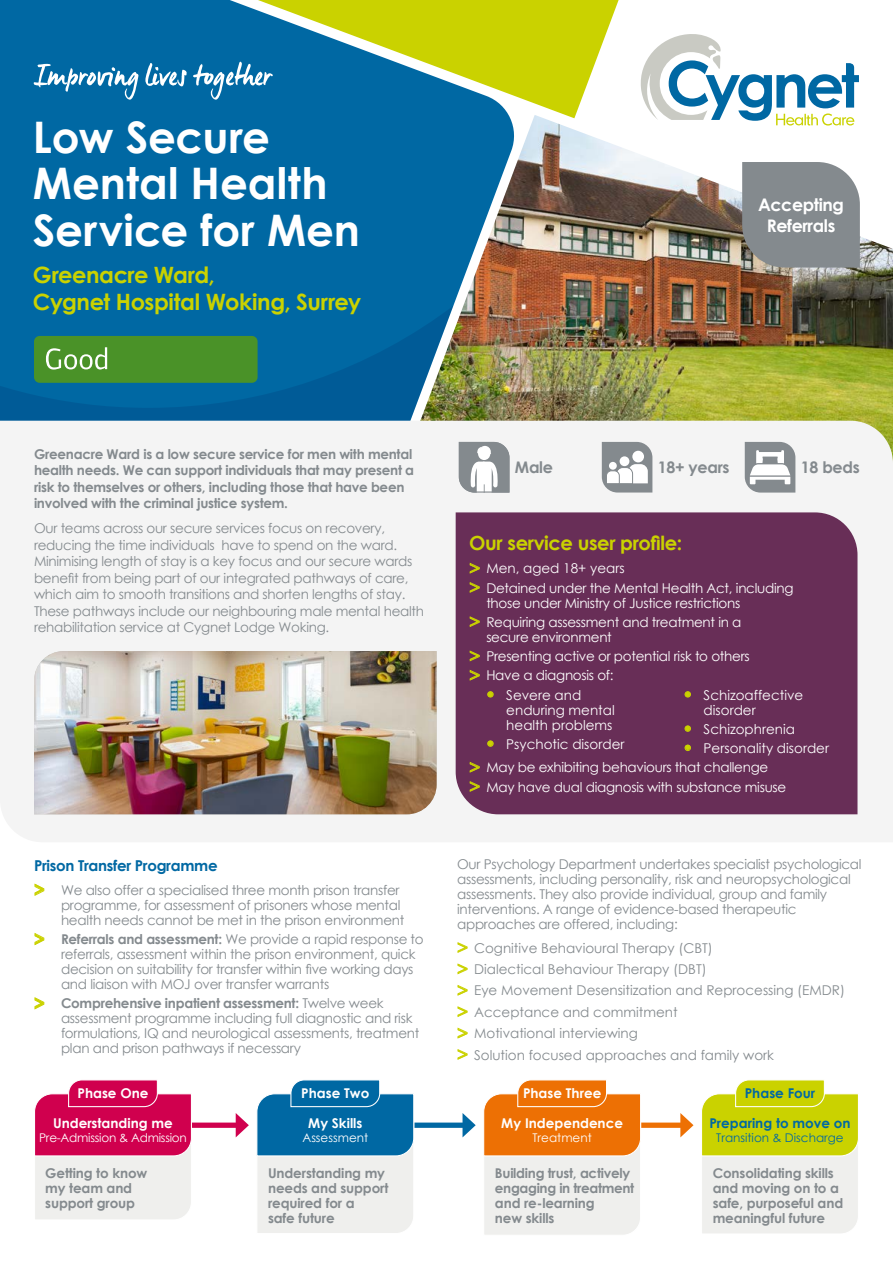
<style>
.page{position:relative;width:893px;height:1263px;background:#fff}
.page>*{position:absolute;margin:0;border:0;box-sizing:border-box;transform-origin:0 0}
.t1{font:700 43.5px/46.5px "Century Gothic";color:#fff}
.t2{font:700 22.5px/27px "Century Gothic";letter-spacing:-.02em;color:#cad200}
.t3{font:700 19.5px "Century Gothic";letter-spacing:-.02em;color:#cad200}
.t4{font:700 17.4px/21px "Century Gothic";letter-spacing:-.02em;color:#fff;text-align:center}
.t5{font:700 16.05px "Century Gothic";letter-spacing:-.02em;color:#848a8e}
.t6{font:700 15px "Century Gothic";letter-spacing:-.02em;color:#0068a3}
.t7{font:13.5px/15px "Century Gothic";letter-spacing:-.02em;color:#848a8e}
.t8{font:700 13.5px/15px "Century Gothic";letter-spacing:-.02em;color:#848a8e}
.t9{font:13.5px/19.2px "Century Gothic";letter-spacing:-.02em;color:#fff}
.t10{font:13.5px/21.5px "Century Gothic";color:#848a8e}
.t11{font:13.5px/15px "Century Gothic";color:#fff}
.t12{font:700 13.5px "Century Gothic";color:#fff}
.t13{font:700 13.5px "Century Gothic";color:#0068a3}
.t14{font:12px "Century Gothic";letter-spacing:-.02em;color:#fff}
.t15{font:12px "Century Gothic";color:#0068a3}
.t16{font:12px "Century Gothic";color:#fff}
.s1{font-size:18px;color:#cad200}
.s2{font-weight:700;font-size:18px;color:#cad200}
.s3{font-weight:700}
</style>
<div class="page">
<div style="left:0;top:0;width:406px;height:180px;background:#0068a3"></div>
<svg style="left:0;top:180px;width:406px;height:241px;background:#0066a1"></svg>
<img style="left:406px;top:118px;width:487px;height:303px">
<svg style="left:638px;top:34px;width:221px;height:92px"></svg>
<svg style="left:192px;top:0;width:487px;height:118px"></svg>
<svg style="left:742px;top:162px;width:118px;height:106px;background:#888d91"></svg>
<div style="left:0;top:421px;width:893px;height:421px;background:#f4f4f4"></div>
<div style="left:456px;top:512px;width:401px;height:302px;background:#682e57"></div>
<svg style="left:745px;top:442px;width:50px;height:51px"></svg>
<svg style="left:459px;top:442px;width:50px;height:51px"></svg>
<svg style="left:602px;top:442px;width:50px;height:50px"></svg>
<div style="left:609px;top:462px;width:8px;height:8px;background:#fff;border-radius:50%"></div>
<img style="left:34px;top:651px;width:403px;height:163px">
<svg style="left:34px;top:64px;width:104px;height:36px;background:#3889b7"></svg>
<svg style="left:145px;top:63px;width:42px;height:23px"></svg>
<svg style="left:193px;top:62px;width:80px;height:38px;background:#3688b6"></svg>
<div style="left:34px;top:336px;width:224px;height:47px;background:#4a9228;border-radius:6px"></div>
<svg style="left:46px;top:347px;width:61px;height:23px"></svg>
<div style="left:178px;top:1122px;width:62px;height:6px;background:#d0004e"></div>
<svg style="left:236px;top:1113px;width:13px;height:24px"></svg>
<div style="left:404px;top:1122px;width:63px;height:6px;background:#0068a3"></div>
<svg style="left:463px;top:1113px;width:13px;height:24px"></svg>
<div style="left:622px;top:1122px;width:63px;height:6px;background:#ed7004"></div>
<svg style="left:680px;top:1113px;width:13px;height:24px"></svg>
<svg style="left:34px;top:1080px;width:158px;height:139px;background:#e17ea2"></svg>
<svg style="left:256px;top:1080px;width:159px;height:153px;background:#89b6ce"></svg>
<svg style="left:483px;top:1080px;width:159px;height:155px;background:#efba8b"></svg>
<svg style="left:701px;top:1080px;width:158px;height:153px;background:#e0e387"></svg>
<h1 class="t1" style="left:33px;top:112px;width:328px">Low Secure<br>Mental Health<br>Service for Men</h1>
<h2 class="t2" style="left:33px;top:261px;width:330px">Greenacre Ward,<br>Cygnet Hospital Woking, Surrey</h2>
<p class="t4" style="left:758px;top:193px;width:88px">Accepting<br>Referrals</p>
<p class="t8" style="left:34px;top:445px;width:382px;line-height:16.5px">Greenacre Ward is a low secure service for men with mental health needs. We can support individuals that may present a risk to themselves or others, including those that have been involved with the criminal justice system.</p>
<p class="t7" style="left:34px;top:520px;width:392px;line-height:16.5px">Our teams across our secure services focus on recovery, reducing the time individuals have to spend on the ward.<br>Minimising length of stay is a key focus and our secure wards benefit from being part of our integrated pathways of care, which aim to smooth transitions and shorten lengths of stay.<br>These pathways include our neighbouring male mental health rehabilitation service at Cygnet Lodge Woking.</p>
<h3 class="t3" style="left:469px;top:528px;width:214px">Our service user profile:</h3>
<p class="t5" style="left:515px;top:455px;width:40px">Male</p>
<p class="t5" style="left:658px;top:455px;width:73px">18+ years</p>
<p class="t5" style="left:801px;top:455px;width:60px">18 beds</p>
<p class="t9" style="left:469px;top:559px;width:326px"><span class="s1">&gt;</span> Men, aged 18+ years<br><span class="s1">&gt;</span> Detained under the Mental Health Act, including</p>
<p class="t9" style="left:469px;top:593px;width:274px;text-align:right">those under Ministry of Justice restrictions<br><span class="s1">&gt;</span> Requiring assessment and treatment in a</p>
<p class="t9" style="left:469px;top:627px;width:282px;text-indent:17px">secure environment<br><span class="s1">&gt;</span> Presenting active or potential risk to others <span class="s1">&gt;</span> Have a diagnosis of:</p>
<p class="t11" style="left:506px;top:687px;width:110px;text-indent:-21px"><span class="s2">•</span> Severe and enduring mental health problems</p>
<p class="t11" style="left:485px;top:736px;width:141px"><span class="s2">•</span> Psychotic disorder</p>
<p class="t11" style="left:704px;top:687px;width:101px;text-indent:-21px"><span class="s2">•</span> Schizoaffective disorder</p>
<p class="t11" style="left:682px;top:721px;width:114px"><span class="s2">•</span> Schizophrenia</p>
<p class="t9" style="left:469px;top:738px;width:361px;text-indent:213px"><span class="s2">•</span> Personality disorder <span class="s1">&gt;</span> May be exhibiting behaviours that challenge<br><span class="s1">&gt;</span> May have dual diagnosis with substance misuse</p>
<p class="t6" style="left:34px;top:854px;width:185px">Prison Transfer Programme</p>
<p class="t7" style="left:61px;top:882px;width:345px;text-indent:-27px"><span class="s2">&gt;</span> We also offer a specialised three month prison transfer programme, for assessment of prisoners whose mental health needs cannot be met in the prison environment</p>
<p class="t7" style="left:61px;top:931px;width:364px;text-indent:-27px"><span class="s2">&gt;</span> <span class="s3">Referrals and assessment:</span> We provide a rapid response to referrals, assessment within the prison environment, quick decision on suitability for transfer within five working days and liaison with MOJ over transfer warrants</p>
<p class="t7" style="left:61px;top:996px;width:360px;text-indent:-27px"><span class="s2">&gt;</span> <span class="s3">Comprehensive inpatient assessment:</span> Twelve week assessment programme including full diagnostic and risk formulations, IQ and neurological assessments, treatment plan and prison pathways if necessary</p>
<p class="t12" style="left:77px;top:1083px;width:73px">Phase One</p>
<p class="t12" style="left:53px;top:1113px;width:121px">Understanding me</p>
<p class="t14" style="left:39px;top:1130px;width:149px">Pre-Admission &amp; Admission</p>
<p class="t8" style="left:45px;top:1164px;width:104px">Getting to know my team and support group</p>
<p class="t12" style="left:301px;top:1083px;width:70px">Phase Two</p>
<p class="t12" style="left:308px;top:1113px;width:56px">My Skills</p>
<p class="t16" style="left:302px;top:1130px;width:67px">Assessment</p>
<p class="t8" style="left:268px;top:1164px;width:122px">Understanding my needs and support required for a<br>safe future</p>
<p class="t7" style="left:457px;top:856px;width:406px">Our Psychology Department undertakes specialist psychological assessments, including personality, risk and neuropsychological assessments. They also provide individual, group and family interventions. A range of evidence-based therapeutic approaches are offered, including:</p>
<p class="t10" style="left:457px;top:937px;width:389px"><span class="s1">&gt;</span> Cognitive Behavioural Therapy (CBT)<br><span class="s1">&gt;</span> Dialectical Behaviour Therapy (DBT)<br><span class="s1">&gt;</span> Eye Movement Desensitization and Reprocessing (EMDR) <span class="s1">&gt;</span> Acceptance and commitment<br><span class="s1">&gt;</span> Motivational interviewing<br><span class="s1">&gt;</span> Solution focused approaches and family work</p>
<p class="t12" style="left:523px;top:1083px;width:80px">Phase Three</p>
<p class="t12" style="left:501px;top:1113px;width:123px">My Independence</p>
<p class="t16" style="left:532px;top:1130px;width:61px">Treatment</p>
<p class="t8" style="left:495px;top:1164px;width:141px">Building trust, actively engaging in treatment and re-learning<br>new skills</p>
<p class="t13" style="left:745px;top:1083px;width:72px">Phase Four</p>
<p class="t13" style="left:709px;top:1113px;width:143px">Preparing to move on</p>
<p class="t15" style="left:716px;top:1130px;width:129px">Transition &amp; Discharge</p>
<p class="t8" style="left:713px;top:1164px;width:132px">Consolidating skills and moving on to a safe, purposeful and meaningful future</p>
</div>
